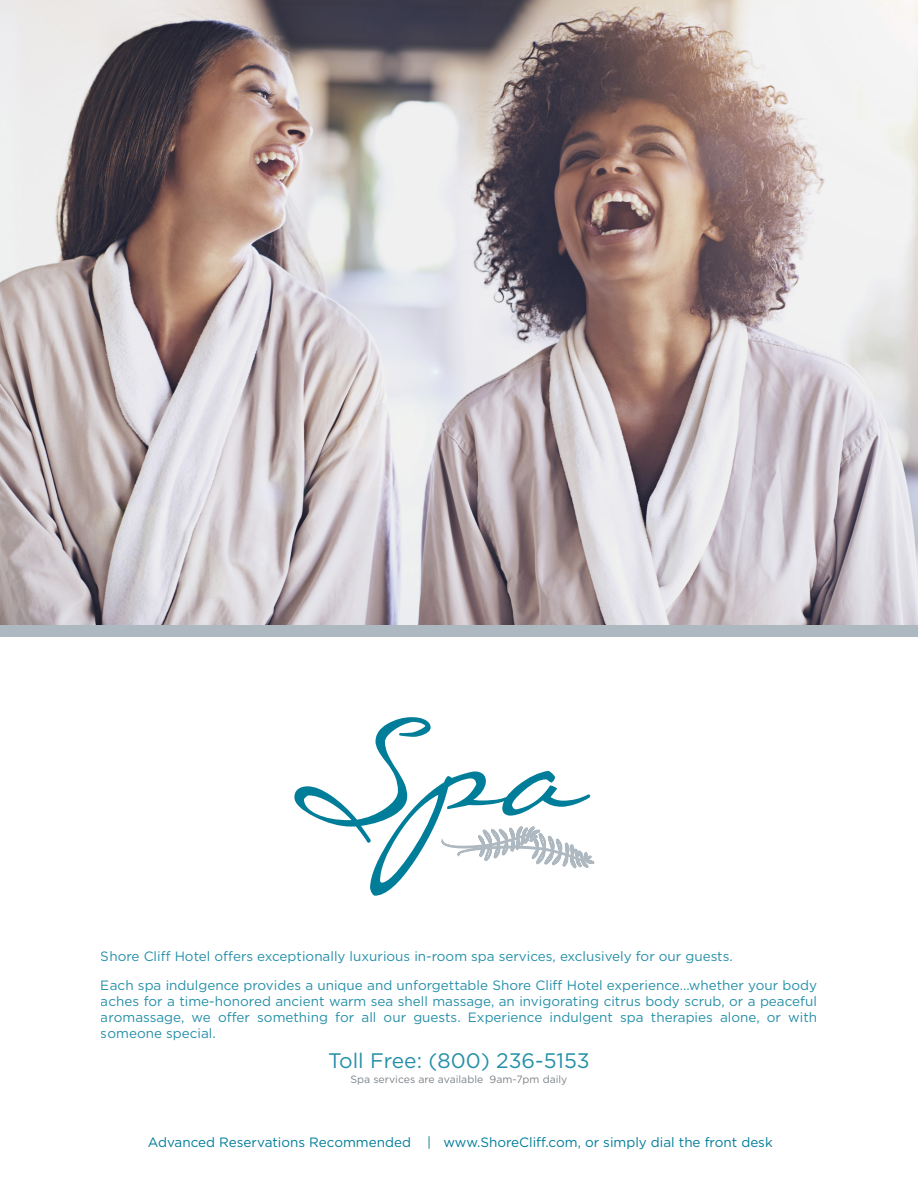
<style>
.page{position:relative;width:918px;height:1188px;background:#fff}
.page>*{position:absolute;margin:0;border:0;box-sizing:border-box;transform-origin:0 0}
.t1{font:130.2px "Liorah BT";color:#007d99;scale:.95 1}
.t2{font:21px "Gotham";color:#007d99}
.t3{font:13.5px/16.2px "Gotham";color:#007d99}
.t4{font:10.5px "Gotham";color:#656d73}
</style>
<div class="page">
<div style="left:584px;top:858px;width:11px;height:5px;border:2px solid #aeb8c0"></div>
<svg style="left:441px;top:826px;width:153px;height:43px"></svg>
<img style="left:0;top:0;width:918px;height:625px">
<div style="left:0;top:625px;width:918px;height:12px;background:#aeb8c0"></div>
<p class="t1" style="left:292px;top:691px;width:306px">Spa</p>
<p class="t3" style="left:101px;top:942px;width:718px;line-height:28.2px">Shore Cliff Hotel offers exceptionally luxurious in-room spa services, exclusively for our guests.<br>Each spa indulgence provides a unique and unforgettable Shore Cliff Hotel experience...whether your body</p>
<p class="t3" style="left:101px;top:993px;width:718px;text-align:justify">aches for a time-honored ancient warm sea shell massage, an invigorating citrus body scrub, or a peaceful aromassage, we offer something for all our guests. Experience indulgent spa therapies alone, or with someone special.</p>
<h2 class="t2" style="left:328px;top:1047px;width:263px">Toll Free: (800) 236-5153</h2>
<p class="t4" style="left:350px;top:1073px;width:219px">Spa services are available 9am-7pm daily</p>
<p class="t3" style="left:148px;top:1134px;width:626px">Advanced Reservations Recommended | www.ShoreCliff.com, or simply dial the front desk</p>
</div>
